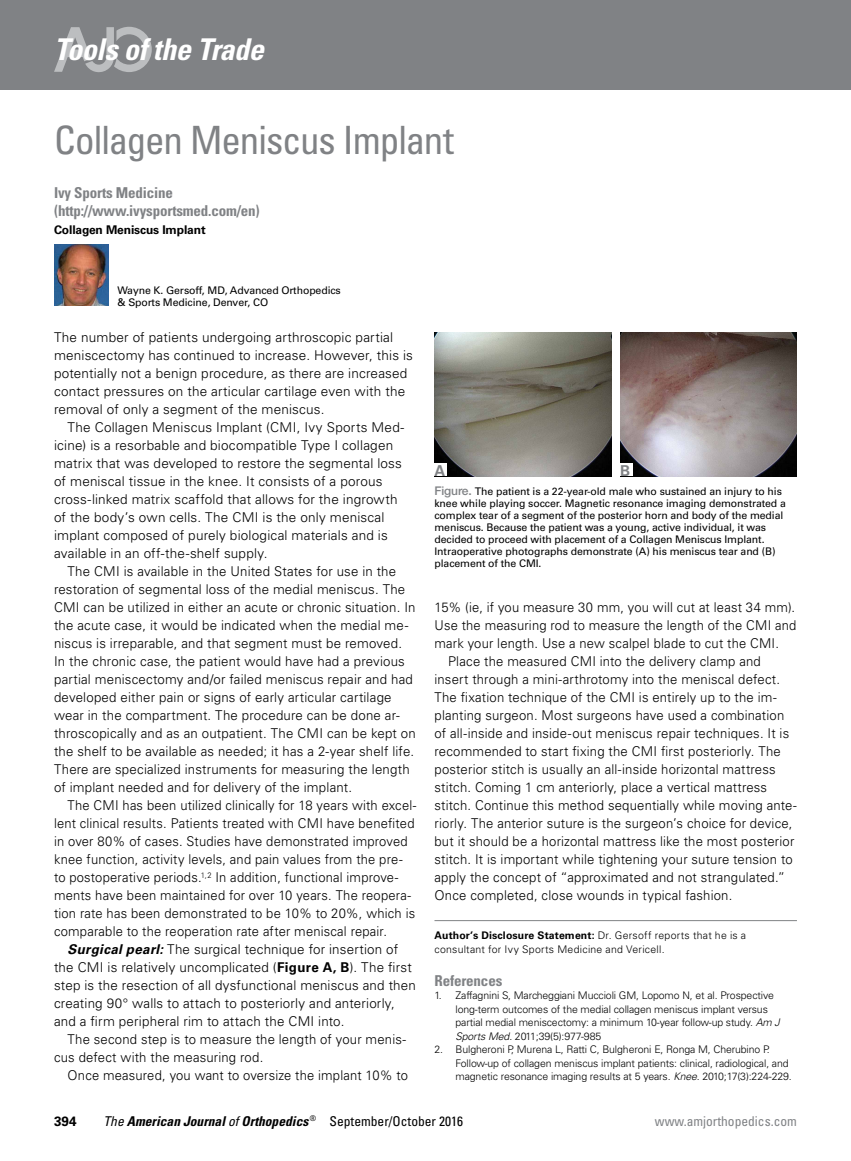
<style>
.page{position:relative;width:851px;height:1161px;background:#fff}
.page>*{position:absolute;margin:0;border:0;box-sizing:border-box;transform-origin:0 0}
.t1{font:condensed 39px "Univers LT Std";letter-spacing:-.03em;color:#808285}
.t2{font:italic 700 condensed 30px "Univers LT Std";letter-spacing:-.01em;color:#fff}
.t3{font:700 condensed 15px/18px "Univers LT Std";letter-spacing:-.01em;color:#808285}
.t4{font:700 15px "Univers LT Std";color:#808285}
.t5{font:300 13.5px/18px "Univers LT Std";letter-spacing:.015em;color:#000}
.t6{font:300 13.5px/18px "Univers LT Std";letter-spacing:.015em;color:#000;scale:.96 1}
.t7{font:italic 700 condensed 13.5px "Univers LT Std";color:#000}
.t8{font:condensed 13.5px "Univers LT Std";color:#808285}
.t9{font:700 13.5px "Univers LT Std";color:#000}
.t10{font:700 12px "Univers LT Std";letter-spacing:-.01em;color:#000}
.t11{font:10.5px/12px "Univers LT Std";letter-spacing:-.01em;color:#000}
.t12{font:300 10.5px/13.5px "Univers LT Std";letter-spacing:-.01em;color:#000}
.t13{font:300 10.5px/13.5px "Univers LT Std";letter-spacing:.025em;color:#000}
.s1{font-weight:700;font-style:italic}
.s2{font-weight:700}
.s3{font-family:"Helvetica Neue LT Std";font-weight:500;font-size:12px;color:#808285}
.s4{font-style:italic}
.s5{font-weight:400}
.s6{font-weight:400;font-style:normal}
</style>
<div class="page">
<div style="left:0;top:0;width:850px;height:90px;background:#808285"></div>
<svg style="left:54px;top:27px;width:98px;height:46px"></svg>
<hr style="left:434px;top:920px;width:362px;height:1px;background:#808285">
<img style="left:54px;top:244px;width:54px;height:62px">
<img style="left:434px;top:332px;width:177px;height:144px">
<img style="left:620px;top:332px;width:176px;height:144px">
<div style="left:434px;top:464px;width:13px;height:12px;background:#fff"></div>
<div style="left:620px;top:464px;width:13px;height:12px;background:#fff"></div>
<h2 class="t2" style="left:54px;top:31px;width:211px">Tools of the Trade</h2>
<h1 class="t1" style="left:54px;top:116px;width:401px">Collagen Meniscus Implant</h1>
<p class="t3" style="left:54px;top:184px;width:207px">Ivy Sports Medicine (http://www.ivysportsmed.com/en)</p>
<p class="t10" style="left:54px;top:223px;width:153px">Collagen Meniscus Implant</p>
<p class="t11" style="left:117px;top:284px;width:225px">Wayne K. Gersoff, MD, Advanced Orthopedics &amp; Sports Medicine, Denver, CO</p>
<p class="t5" style="left:54px;top:328px;width:360px">The number of patients undergoing arthroscopic partial meniscectomy has continued to increase. However, this is potentially not a benign procedure, as there are increased contact pressures on the articular cartilage even with the removal of only a segment of the meniscus.</p>
<p class="t5" style="left:54px;top:418px;width:352px;text-indent:14px">The Collagen Meniscus Implant (CMI, Ivy Sports Med&shy;icine) is a resorbable and biocompatible Type I collagen matrix that was developed to restore the segmental loss of meniscal tissue in the knee. It consists of a porous cross-linked matrix scaffold that allows for the ingrowth of the body’s own cells. The CMI is the only meniscal implant composed of purely biological materials and is available in an off-the-shelf supply.</p>
<p class="t5" style="left:54px;top:562px;width:363px;text-indent:14px">The CMI is available in the United States for use in the restoration of segmental loss of the medial meniscus. The CMI can be utilized in either an acute or chronic situation. In the acute case, it would be indicated when the medial me&shy;niscus is irreparable, and that segment must be removed.<br>In the chronic case, the patient would have had a previous partial meniscectomy and/or failed meniscus repair and had developed either pain or signs of early articular cartilage wear in the compartment. The procedure can be done ar&shy;throscopically and as an outpatient. The CMI can be kept on the shelf to be available as needed; it has a 2-year shelf life.<br>There are specialized instruments for measuring the length of implant needed and for delivery of the implant.</p>
<p class="t6" style="left:54px;top:796px;width:379px;text-indent:14px">The CMI has been utilized clinically for 18 years with excel&shy;lent clinical results. Patients treated with CMI have benefited in over 80% of cases. Studies have demonstrated improved knee function, activity levels, and pain values from the pre&shy;to postoperative periods.<sup>1,2</sup> In addition, functional improve&shy;ments have been maintained for over 10 years. The reopera&shy;tion rate has been demonstrated to be 10% to 20%, which is comparable to the reoperation rate after meniscal repair.</p>
<p class="t5" style="left:54px;top:940px;width:363px;text-indent:13px"><span class="s1">Surgical pearl:</span> The surgical technique for insertion of the CMI is relatively uncomplicated (<span class="s2">Figure A, B</span>). The first step is the resection of all dysfunctional meniscus and then creating 90° walls to attach to posteriorly and anteriorly, and a firm peripheral rim to attach the CMI into.</p>
<p class="t5" style="left:54px;top:1030px;width:353px;text-indent:14px">The second step is to measure the length of your menis&shy;cus defect with the measuring rod.</p>
<p class="t6" style="left:68px;top:1066px;width:356px">Once measured, you want to oversize the implant 10% to</p>
<p class="t4" style="left:434px;top:462px;width:12px">A</p>
<p class="t4" style="left:620px;top:462px;width:12px">B</p>
<p class="t11" style="left:434px;top:485px;width:353px"><span class="s3">Figure.</span> The patient is a 22-year-old male who sustained an injury to his knee while playing soccer. Magnetic resonance imaging demonstrated a complex tear of a segment of the posterior horn and body of the medial meniscus. Because the patient was a young, active individual, it was decided to proceed with placement of a Collagen Meniscus Implant.<br>Intraoperative photographs demonstrate (A) his meniscus tear and (B) placement of the CMI.</p>
<p class="t6" style="left:434px;top:598px;width:377px">15% (ie, if you measure 30 mm, you will cut at least 34 mm).</p>
<p class="t6" style="left:434px;top:616px;width:378px">Use the measuring rod to measure the length of the CMI and</p>
<p class="t6" style="left:434px;top:634px;width:360px">mark your length. Use a new scalpel blade to cut the CMI.</p>
<p class="t5" style="left:448px;top:652px;width:314px">Place the measured CMI into the delivery clamp and</p>
<p class="t5" style="left:434px;top:670px;width:347px">insert through a mini-arthrotomy into the meniscal defect.</p>
<p class="t5" style="left:434px;top:688px;width:344px">The fixation technique of the CMI is entirely up to the im-</p>
<p class="t5" style="left:434px;top:706px;width:351px">planting surgeon. Most surgeons have used a combination</p>
<p class="t5" style="left:434px;top:724px;width:356px">of all-inside and inside-out meniscus repair techniques. It is</p>
<p class="t5" style="left:434px;top:742px;width:348px">recommended to start fixing the CMI first posteriorly. The</p>
<p class="t5" style="left:434px;top:760px;width:343px">posterior stitch is usually an all-inside horizontal mattress</p>
<p class="t5" style="left:434px;top:778px;width:334px">stitch. Coming 1 cm anteriorly, place a vertical mattress</p>
<p class="t5" style="left:434px;top:796px;width:364px">stitch. Continue this method sequentially while moving ante-</p>
<p class="t5" style="left:434px;top:814px;width:359px">riorly. The anterior suture is the surgeon’s choice for device,</p>
<p class="t5" style="left:434px;top:832px;width:361px">but it should be a horizontal mattress like the most posterior</p>
<p class="t5" style="left:434px;top:850px;width:359px">stitch. It is important while tightening your suture tension to</p>
<p class="t5" style="left:434px;top:868px;width:352px">apply the concept of “approximated and not strangulated.”</p>
<p class="t5" style="left:434px;top:886px;width:299px">Once completed, close wounds in typical fashion.</p>
<p class="t13" style="left:434px;top:929px;width:313px"><span class="s2">Author’s Disclosure Statement:</span> Dr. Gersoff reports that he is a consultant for Ivy Sports Medicine and Vericell.</p>
<p class="t3" style="left:434px;top:971px;width:69px">References</p>
<p class="t12" style="left:455px;top:989px;width:326px;text-indent:-21px">1. Zaffagnini S, Marcheggiani Muccioli GM, Lopomo N, et al. Prospective long-term outcomes of the medial collagen meniscus implant versus partial medial meniscectomy: a minimum 10-year follow-up study. <span class="s4">Am J Sports Med</span>. 2011;39(5):977-985</p>
<p class="t12" style="left:455px;top:1043px;width:338px;text-indent:-21px">2. Bulgheroni P, Murena L, Ratti C, Bulgheroni E, Ronga M, Cherubino P.<br>Follow-up of collagen meniscus implant patients: clinical, radiological, and magnetic resonance imaging results at 5 years. <span class="s4">Knee</span>. 2010;17(3):224-229.</p>
<p class="t9" style="left:54px;top:1113px;width:24px">394</p>
<p class="t7" style="left:104px;top:1113px;width:361px"><span class="s5">The</span> American Journal <span class="s5">of</span> Orthopedics <sup>®</sup> <span class="s6">September/October 2016</span></p>
<p class="t8" style="left:655px;top:1112px;width:143px">www.amjorthopedics.com</p>
</div>
